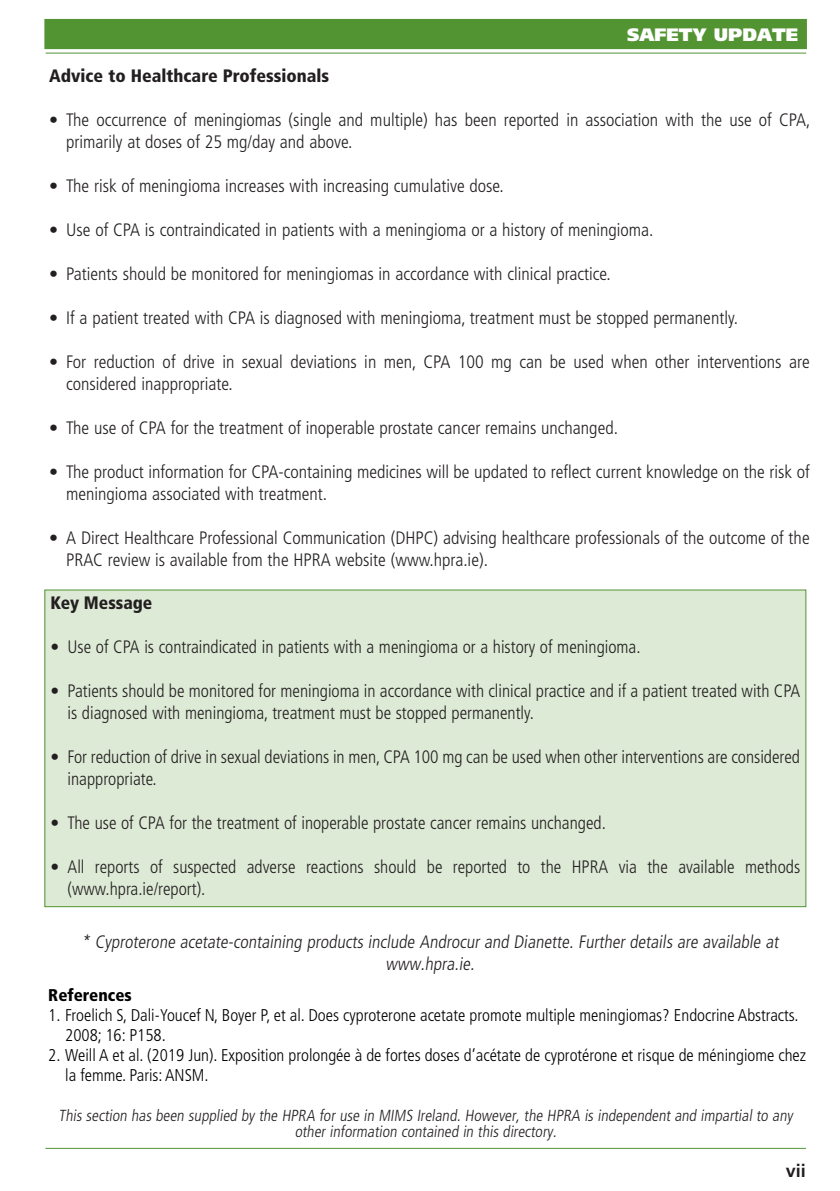
<style>
.page{position:relative;width:840px;height:1191px;background:#fff}
.page>*{position:absolute;margin:0;border:0;box-sizing:border-box;transform-origin:0 0}
.t1{font:300 condensed 18px/22px "Frutiger";color:#231f20}
.t2{font:900 condensed 18px "Frutiger";color:#231f20}
.t3{font:900 18px "Frutiger";color:#fff}
.t4{font:700 18px "Frutiger";color:#231f20}
.t5{font:300 condensed 17px/20px "Frutiger";color:#000}
.t6{font:900 condensed 17px "Frutiger";color:#000}
.t7{font:300 condensed 16px/16px "Frutiger";color:#231f20;text-align:center}
</style>
<div class="page">
<hr style="left:45px;top:1147px;width:760px;height:1px;background:#539432">
<div style="left:45px;top:20px;width:760px;height:28px;background:#539432"></div>
<div style="left:44px;top:19px;width:762px;height:30px;border:2px solid #539432"></div>
<hr style="left:46px;top:53px;width:759px;height:1px;background:#539432">
<div style="left:45px;top:590px;width:760px;height:316px;background:#ddead6"></div>
<p class="t3" style="left:627px;top:24px;width:172px">SAFETY UPDATE</p>
<p class="t2" style="left:49px;top:65px;width:281px">Advice to Healthcare Professionals</p>
<p class="t1" style="left:66px;top:109px;width:745px;text-indent:-17px">• The occurrence of meningiomas (single and multiple) has been reported in association with the use of CPA, primarily at doses of 25 mg/day and above.</p>
<p class="t1" style="left:49px;top:175px;width:456px">• The risk of meningioma increases with increasing cumulative dose.</p>
<p class="t1" style="left:49px;top:219px;width:605px">• Use of CPA is contraindicated in patients with a meningioma or a history of meningioma.</p>
<p class="t1" style="left:49px;top:263px;width:563px">• Patients should be monitored for meningiomas in accordance with clinical practice.</p>
<p class="t1" style="left:49px;top:307px;width:690px">• If a patient treated with CPA is diagnosed with meningioma, treatment must be stopped permanently.</p>
<p class="t1" style="left:66px;top:351px;width:744px;text-indent:-17px">• For reduction of drive in sexual deviations in men, CPA 100 mg can be used when other interventions are considered inappropriate.</p>
<p class="t1" style="left:49px;top:417px;width:570px">• The use of CPA for the treatment of inoperable prostate cancer remains unchanged.</p>
<p class="t1" style="left:66px;top:461px;width:744px;text-indent:-17px">• The product information for CPA-containing medicines will be updated to reflect current knowledge on the risk of meningioma associated with treatment.</p>
<p class="t1" style="left:66px;top:527px;width:744px;text-indent:-17px">• A Direct Healthcare Professional Communication (DHPC) advising healthcare professionals of the outcome of the<br>PRAC review is available from the HPRA website (www.hpra.ie).</p>
<p class="t2" style="left:50px;top:592px;width:103px">Key Message</p>
<p class="t1" style="left:50px;top:636px;width:591px">• Use of CPA is contraindicated in patients with a meningioma or a history of meningioma.</p>
<p class="t1" style="left:67px;top:680px;width:733px;text-indent:-17px">• Patients should be monitored for meningioma in accordance with clinical practice and if a patient treated with CPA is diagnosed with meningioma, treatment must be stopped permanently.</p>
<p class="t1" style="left:67px;top:746px;width:733px;text-indent:-17px">• For reduction of drive in sexual deviations in men, CPA 100 mg can be used when other interventions are considered inappropriate.</p>
<p class="t1" style="left:50px;top:812px;width:556px">• The use of CPA for the treatment of inoperable prostate cancer remains unchanged.</p>
<p class="t1" style="left:67px;top:856px;width:733px;text-indent:-17px">• All reports of suspected adverse reactions should be reported to the HPRA via the available methods (www.hpra.ie/report).</p>
<p class="t1" style="left:81px;top:931px;width:701px;text-align:center">* Cyproterone acetate-containing products include Androcur and Dianette. Further details are available at www.hpra.ie.</p>
<p class="t6" style="left:48px;top:984px;width:85px">References</p>
<p class="t5" style="left:65px;top:1005px;width:734px;text-indent:-17px">1. Froelich S, Dali-Youcef N, Boyer P, et al. Does cyproterone acetate promote multiple meningiomas? Endocrine Abstracts.<br>2008; 16: P158.</p>
<p class="t5" style="left:65px;top:1045px;width:742px;text-indent:-17px">2. Weill A et al. (2019 Jun). Exposition prolongée à de fortes doses d’acétate de cyprotérone et risque de méningiome chez la femme. Paris: ANSM.</p>
<p class="t7" style="left:59px;top:1107px;width:737px">This section has been supplied by the HPRA for use in MIMS Ireland. However, the HPRA is independent and impartial to any other information contained in this directory.</p>
<p class="t4" style="left:785px;top:1160px;width:22px">vii</p>
</div>
